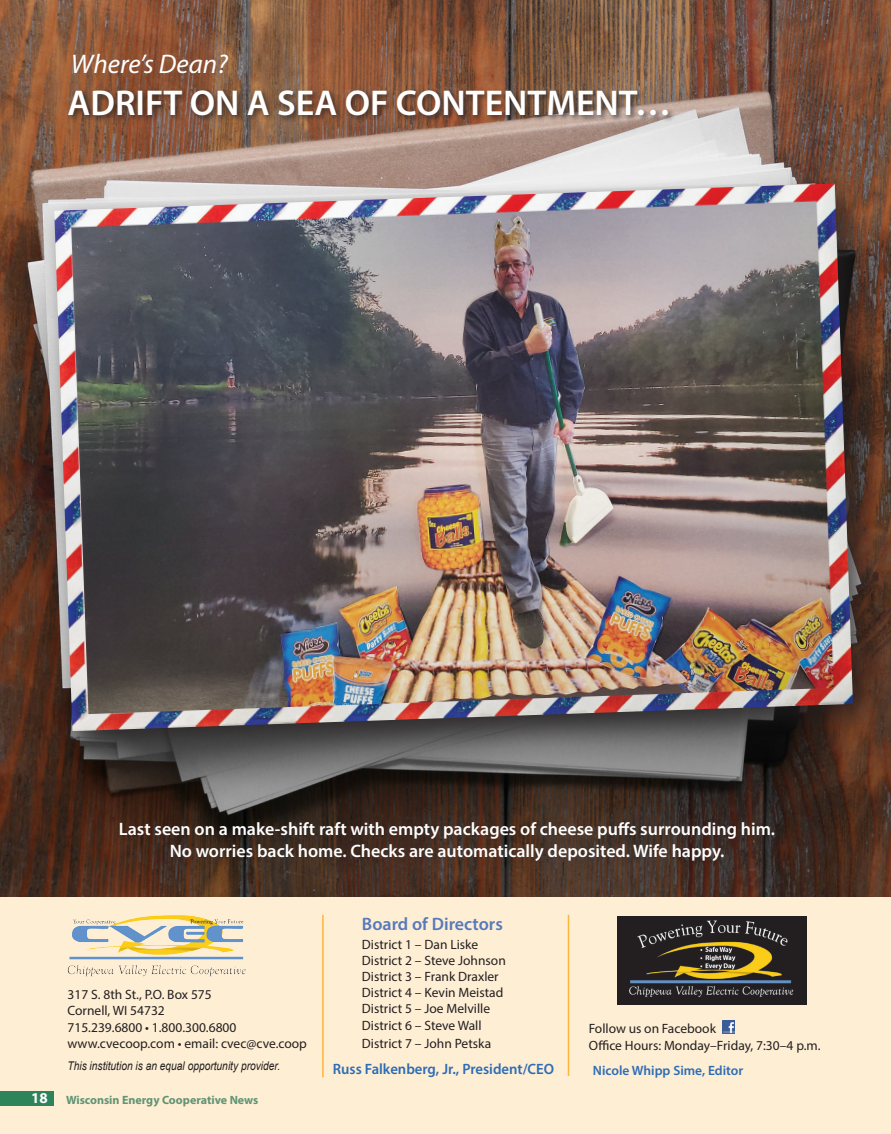
<style>
.page{position:relative;width:891px;height:1134px;background:#fff}
.page>*{position:absolute;margin:0;border:0;box-sizing:border-box;transform-origin:0 0}
.t1{font:600 36px "Myriad Pro";color:#fff}
.t2{font:italic 27px "Myriad Pro";color:#fff}
.t3{font:600 18px "Myriad Pro";color:#fff}
.t4{font:600 18px "Myriad Pro";color:#567abd}
.Contents_In_every_is{font:600 15px "Myriad Pro";color:#2d6cb5}
.t5{font:700 15px "Myriad Pro";color:#fff}
.Local_-_body_text{font:13.5px "Myriad Pro";color:#231f20}
.Contents_In_every_is-2{font:600 13.5px "Myriad Pro";color:#2d6cb5}
.t6{font:italic 12px "Arial";color:#231f20;scale:.85 1}
.t7{font:700 12px "Myriad Pro";color:#609474}
</style>
<div class="page">
<img style="left:0;top:0;width:891px;height:897px">
<div style="left:0;top:897px;width:891px;height:237px;background:#feeed4"></div>
<hr style="left:322px;top:915px;width:2px;height:162px;background:#fcb53d">
<svg style="left:723px;top:1020px;width:12px;height:13px"></svg>
<img style="left:68px;top:915px;width:178px;height:62px">
<img style="left:617px;top:916px;width:189px;height:89px">
<div style="left:0;top:1091px;width:54px;height:14px;background:#2d845b"></div>
<hr style="left:568px;top:915px;width:1px;height:161px;background:#fcb53d">
<div style="left:42px;top:171px;width:843px;height:592px;background:#231f20;opacity:.75"></div>
<img style="left:54px;top:184px;width:799px;height:547px">
<div style="left:66px;top:87px;width:610px;height:36px;background:#231f20;opacity:.75"></div>
<p class="t2" style="left:71px;top:48px;width:158px">Where’s Dean?</p>
<p class="t1" style="left:68px;top:80px;width:605px">ADRIFT ON A SEA OF CONTENTMENT…</p>
<p class="t3" style="left:119px;top:818px;width:658px">Last seen on a make-shift raft with empty packages of cheese puffs surrounding him.</p>
<p class="t3" style="left:170px;top:839px;width:556px">No worries back home. Checks are automatically deposited. Wife happy.</p>
<p class="Local_-_body_text" style="left:68px;top:986px;width:146px">317 S. 8th St., P.O. Box 575</p>
<p class="Local_-_body_text" style="left:68px;top:1003px;width:99px">Cornell, WI 54732</p>
<p class="Local_-_body_text" style="left:68px;top:1019px;width:170px">715.239.6800 • 1.800.300.6800</p>
<p class="Local_-_body_text" style="left:68px;top:1035px;width:241px">www.cvecoop.com • email: cvec@cve.coop</p>
<p class="t6" style="left:68px;top:1058px;width:252px">This institution is an equal opportunity provider.</p>
<p class="t5" style="left:31px;top:1088px;width:18px">18</p>
<p class="t7" style="left:66px;top:1092px;width:194px">Wisconsin Energy Cooperative News</p>
<p class="t4" style="left:362px;top:912px;width:142px">Board of Directors</p>
<p class="Local_-_body_text" style="left:362px;top:936px;width:118px">District 1 – Dan Liske</p>
<p class="Local_-_body_text" style="left:362px;top:952px;width:145px">District 2 – Steve Johnson</p>
<p class="Local_-_body_text" style="left:362px;top:968px;width:138px">District 3 – Frank Draxler</p>
<p class="Local_-_body_text" style="left:362px;top:984px;width:143px">District 4 – Kevin Meistad</p>
<p class="Local_-_body_text" style="left:362px;top:1000px;width:130px">District 5 – Joe Melville</p>
<p class="Local_-_body_text" style="left:362px;top:1017px;width:121px">District 6 – Steve Wall</p>
<p class="Local_-_body_text" style="left:362px;top:1035px;width:131px">District 7 – John Petska</p>
<p class="Contents_In_every_is" style="left:333px;top:1060px;width:223px">Russ Falkenberg, Jr., President/CEO</p>
<p class="Local_-_body_text" style="left:589px;top:1021px;width:129px">Follow us on Facebook</p>
<p class="Local_-_body_text" style="left:589px;top:1037px;width:233px">Office Hours: Monday–Friday, 7:30–4 p.m.</p>
<p class="Contents_In_every_is-2" style="left:593px;top:1062px;width:152px">Nicole Whipp Sime, Editor</p>
</div>
